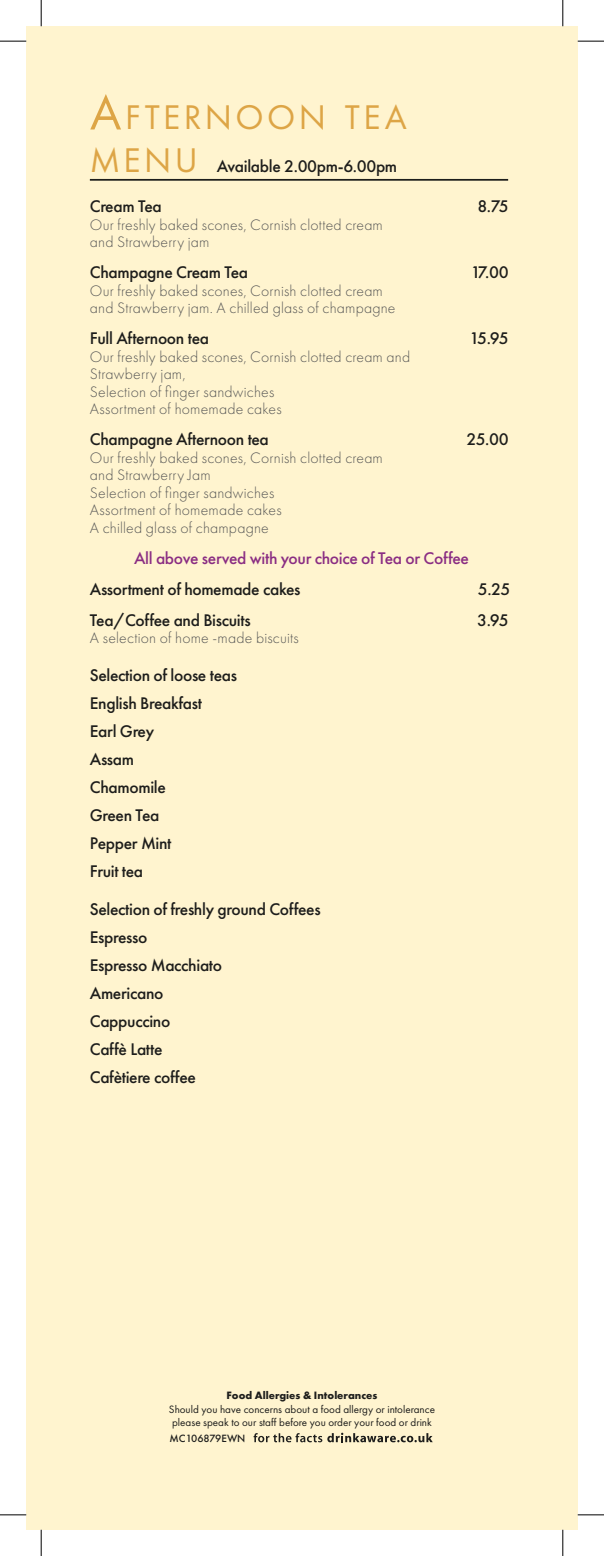
<style>
.page{position:relative;width:604px;height:1556px;background:#fff}
.page>*{position:absolute;margin:0;border:0;box-sizing:border-box;transform-origin:0 0}
.t1{font:35.52px "Futura PT";letter-spacing:.095em;color:#dda546}
.t2{font:500 17.5px/28px "Futura PT";letter-spacing:-.02em;color:#1d1d1b}
.t3{font:500 17.5px "Futura PT";letter-spacing:-.02em;color:#8a2d83}
.t4{font:300 15.75px/17.5px "Futura PT";letter-spacing:.015em;color:#575756}
.t5{font:11.03px/13.3px "Futura PT";color:#1d1d1b}
.t6{font:700 11.03px "Futura PT";color:#1d1d1b}
.t7{font:500 11.03px "Futura PT";color:#1d1d1b}
.s1{font-size:50.75px}
.s2{font-weight:400;font-size:35.52px;color:#dda546}
</style>
<div class="page">
<div style="left:26px;top:26px;width:551px;height:1503px;background:#fff4cf"></div>
<svg style="left:253px;top:1432px;width:179px;height:10px"></svg>
<hr style="left:90px;top:179px;width:417px;height:2px;background:#1d1d1b">
<svg style="left:0;top:41px;width:26px;height:1px"></svg>
<svg style="left:577px;top:41px;width:26px;height:1px"></svg>
<svg style="left:0;top:1514px;width:26px;height:1px"></svg>
<svg style="left:577px;top:1514px;width:26px;height:1px"></svg>
<svg style="left:41px;top:0;width:1px;height:26px"></svg>
<svg style="left:41px;top:1529px;width:1px;height:27px"></svg>
<svg style="left:562px;top:0;width:1px;height:26px"></svg>
<svg style="left:562px;top:1529px;width:1px;height:27px"></svg>
<h1 class="t1" style="left:90px;top:97px;width:318px"><span class="s1">A</span>FTERNOON TEA</h1>
<p class="t2" style="left:90px;top:152px;width:308px"><span class="s2">MENU</span> Available 2.00pm‐6.00pm</p>
<p class="t2" style="left:90px;top:192px;width:73px">Cream Tea</p>
<p class="t2" style="left:477px;top:192px;width:33px">8.75</p>
<p class="t4" style="left:90px;top:216px;width:294px">Our freshly baked scones, Cornish clotted cream and Strawberry jam</p>
<p class="t2" style="left:90px;top:258px;width:160px">Champagne Cream Tea</p>
<p class="t2" style="left:470px;top:258px;width:39px">17.00</p>
<p class="t4" style="left:90px;top:282px;width:307px">Our freshly baked scones, Cornish clotted cream and Strawberry jam. A chilled glass of champagne</p>
<p class="t2" style="left:90px;top:324px;width:121px">Full Afternoon tea</p>
<p class="t2" style="left:469px;top:324px;width:41px">15.95</p>
<p class="t4" style="left:90px;top:348px;width:321px">Our freshly baked scones, Cornish clotted cream and<br>Strawberry jam,<br>Selection of finger sandwiches<br>Assortment of homemade cakes</p>
<p class="t2" style="left:90px;top:425px;width:180px">Champagne Afternoon tea</p>
<p class="t2" style="left:466px;top:425px;width:44px">25.00</p>
<p class="t4" style="left:90px;top:449px;width:294px">Our freshly baked scones, Cornish clotted cream and Strawberry Jam<br>Selection of finger sandwiches<br>Assortment of homemade cakes<br>A chilled glass of champagne</p>
<p class="t3" style="left:134px;top:547px;width:336px">All above served with your choice of Tea or Coffee</p>
<p class="t2" style="left:90px;top:575px;width:212px">Assortment of homemade cakes</p>
<p class="t2" style="left:477px;top:575px;width:34px">5.25</p>
<p class="t2" style="left:90px;top:606px;width:162px">Tea/Coffee and Biscuits</p>
<p class="t2" style="left:477px;top:606px;width:33px">3.95</p>
<p class="t4" style="left:90px;top:629px;width:210px">A selection of home ‐made biscuits</p>
<p class="t2" style="left:90px;top:661px;width:148px">Selection of loose teas<br>English Breakfast<br>Earl Grey<br>Assam<br>Chamomile<br>Green Tea<br>Pepper Mint<br>Fruit tea</p>
<p class="t2" style="left:90px;top:895px;width:232px">Selection of freshly ground Coffees<br>Espresso<br>Espresso Macchiato<br>Americano<br>Cappuccino<br>Caffè Latte<br>Cafètiere coffee</p>
<p class="t6" style="left:226px;top:1388px;width:152px">Food Allergies &amp; Intolerances</p>
<p class="t5" style="left:169px;top:1402px;width:267px">Should you have concerns about a food allergy or intolerance please speak to our staff before you order your food or drink</p>
<p class="t7" style="left:169px;top:1431px;width:77px">MC106879EWN</p>
</div>
